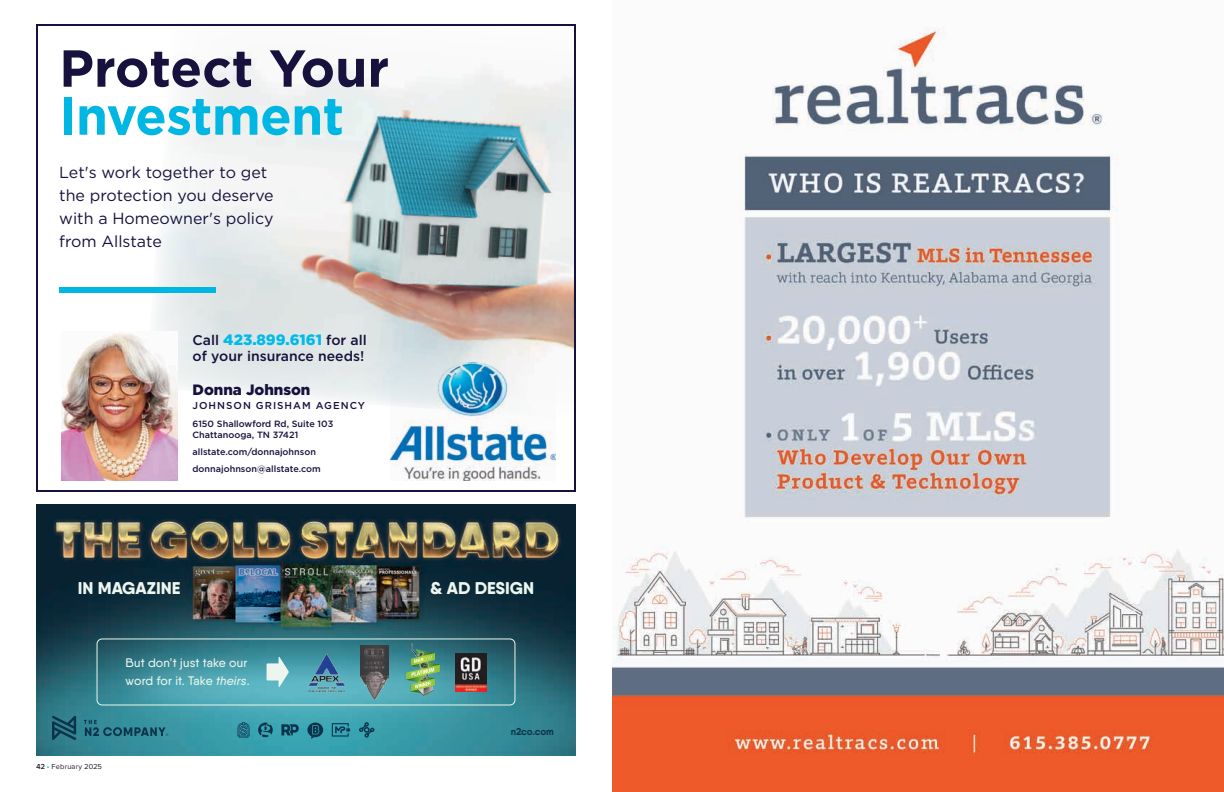
<style>
.page{position:relative;width:1224px;height:792px;background:#fff}
.page>*{position:absolute;margin:0;border:0;box-sizing:border-box;transform-origin:0 0}
.t1{font:700 53px "Gotham";letter-spacing:-.01em;color:#00b6e3}
.t2{font:700 52px "Gotham";color:#16123d}
.t3{font:800 17px "Qanelas Soft";color:#ecf6ee}
.t4{font:16px/23px "Gotham";color:#16123d}
.t5{font:900 15px "Gotham";letter-spacing:-.005em;color:#00bbe9}
.t6{font:900 15px "Gotham";color:#16123d}
.t7{font:500 14px "Gotham";color:#16123d}
.t8{font:500 12.4px/18px "Qanelas Soft";letter-spacing:.01em;color:#ecf6ee}
.t9{font:500 10px "Gotham";letter-spacing:.1em;color:#16123d}
.t10{font:700 10px "Qanelas Soft";color:#0b344c}
.t11{font:500 9.1px/10.9px "Gotham";color:#16123d}
.t12{font:7.5px "Proxima Nova";letter-spacing:.02em;color:#231f20}
.s1{font-weight:500;font-size:14px;color:#16123d}
.s2{font-style:italic}
.s3{font-weight:600}
.s4{color:#00aeef}
</style>
<div class="page">
<img style="left:612px;top:27px;width:612px;height:765px">
<svg style="left:36px;top:24px;width:540px;height:468px"></svg>
<img style="left:390px;top:362px;width:166px;height:119px">
<div style="left:59px;top:287px;width:157px;height:6px;background:#00b6e3"></div>
<img style="left:346px;top:114px;width:205px;height:174px">
<img style="left:36px;top:504px;width:540px;height:252px">
<div style="left:97px;top:638px;width:418px;height:68px;border:1px solid #ecf6ee;border-radius:5px"></div>
<img style="left:410px;top:642px;width:26px;height:54px">
<svg style="left:406px;top:649px;width:34px;height:46px;background:#72a877"></svg>
<img style="left:306px;top:651px;width:42px;height:43px">
<img style="left:456px;top:654px;width:30px;height:38px">
<img style="left:361px;top:645px;width:27px;height:55px">
<div style="left:267px;top:663px;width:13px;height:18px;background:#ecf6ee"></div>
<svg style="left:279px;top:657px;width:10px;height:30px"></svg>
<svg style="left:238px;top:722px;width:12px;height:15px"></svg>
<svg style="left:258px;top:723px;width:15px;height:14px"></svg>
<svg style="left:281px;top:724px;width:19px;height:11px"></svg>
<svg style="left:332px;top:723px;width:18px;height:14px"></svg>
<svg style="left:359px;top:722px;width:15px;height:16px"></svg>
<svg style="left:307px;top:723px;width:16px;height:16px"></svg>
<svg style="left:52px;top:716px;width:24px;height:24px"></svg>
<svg style="left:84px;top:720px;width:84px;height:16px"></svg>
<h2 class="t2" style="left:59px;top:34px;width:331px">Protect Your</h2>
<h1 class="t1" style="left:59px;top:81px;width:286px">Investment</h1>
<h3 class="t4" style="left:59px;top:161px;width:216px">Let's work together to get the protection you deserve with a Homeowner's policy from Allstate</h3>
<h3 class="t5" style="left:193px;top:329px;width:176px"><span class="s1">Call</span> 423.899.6161 <span class="s1">for all</span></h3>
<h3 class="t7" style="left:193px;top:347px;width:173px">of your insurance needs!</h3>
<h3 class="t6" style="left:193px;top:379px;width:119px">Donna Johnson</h3>
<p class="t9" style="left:193px;top:399px;width:174px">JOHNSON GRISHAM AGENCY</p>
<p class="t11" style="left:193px;top:418px;width:142px">6150 Shallowford Rd, Suite 103<br>Chattanooga, TN 37421</p>
<p class="t11" style="left:193px;top:443px;width:130px;line-height:17px">allstate.com/donnajohnson donnajohnson@allstate.com</p>
<h3 class="t3" style="left:78px;top:577px;width:104px">IN MAGAZINE</h3>
<h3 class="t3" style="left:430px;top:577px;width:106px">&amp; AD DESIGN</h3>
<h3 class="t8" style="left:126px;top:654px;width:126px">But don’t just take our word for it. Take <span class="s2">theirs</span>.</h3>
<p class="t12" style="left:36px;top:762px;width:68px"><span class="s3">42</span> <span class="s4">•</span> February 2025</p>
<p class="t10" style="left:511px;top:726px;width:45px">n2co.com</p>
</div>
